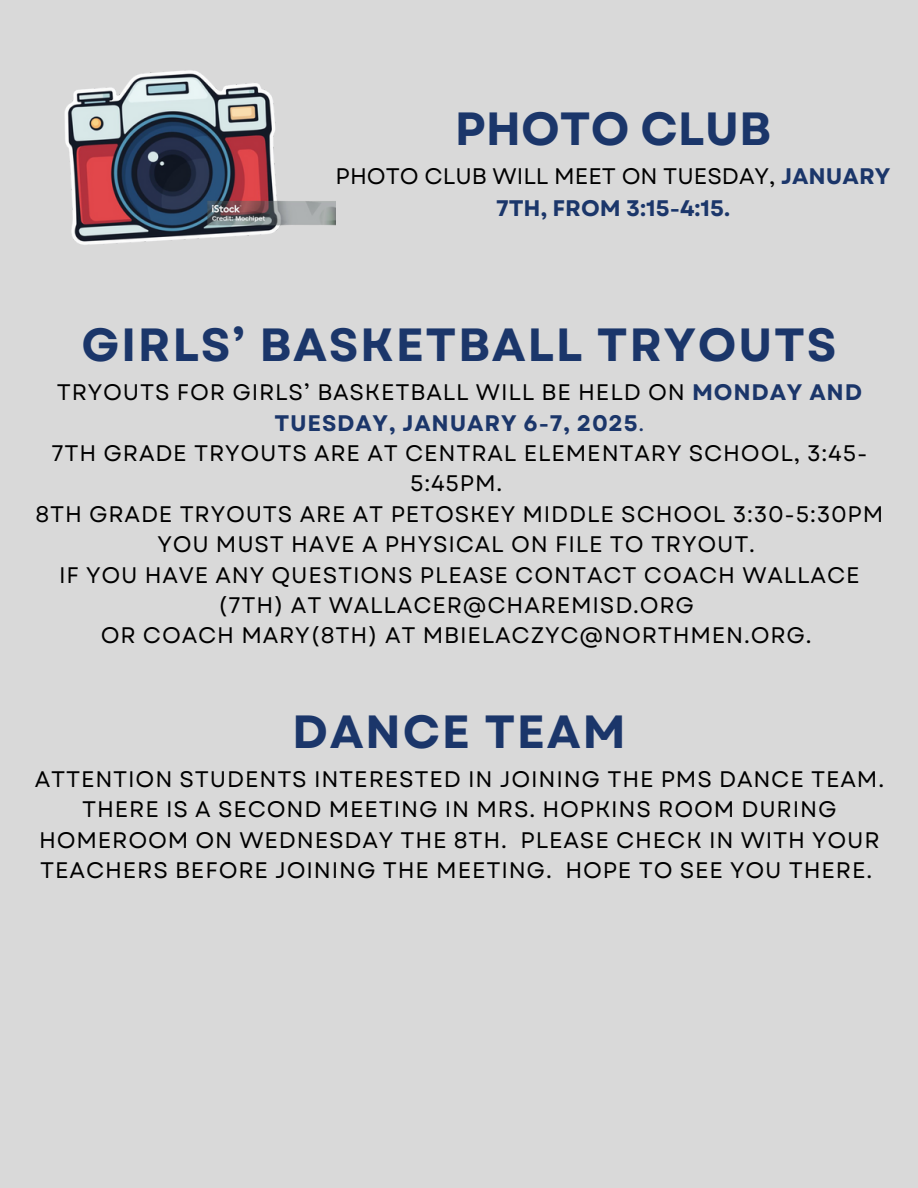
<style>
.page{position:relative;width:918px;height:1188px;background:#d9d9d9}
.page>*{position:absolute;margin:0;border:0;box-sizing:border-box;transform-origin:0 0}
.t1{font:700 46.5px "Garet";letter-spacing:.035em;color:#1b366a}
.t2{font:700 46.5px "Garet";color:#1b366a}
.t3{font:22.5px/30.3px "Garet";letter-spacing:.035em;color:#000;text-align:center}
.t4{font:22.5px/31.5px "Garet";color:#000;text-align:center}
.s1{font-weight:700;color:#1b366a}
.s2{color:#1b366a}
</style>
<div class="page">
<img style="left:64px;top:70px;width:272px;height:175px">
<p class="t2" style="left:455px;top:95px;width:318px">PHOTO CLUB</p>
<p class="t4" style="left:336px;top:161px;width:556px">PHOTO CLUB WILL MEET ON TUESDAY, <span class="s1">JANUARY<br>7TH, FROM 3:15-4:15.</span></p>
<h1 class="t1" style="left:81px;top:311px;width:757px">GIRLS’ BASKETBALL TRYOUTS</h1>
<h1 class="t3" style="left:35px;top:377px;width:849px">TRYOUTS FOR GIRLS’ BASKETBALL WILL BE HELD ON <span class="s1">MONDAY AND TUESDAY, JANUARY 6-7, 2025</span><span class="s2">.<br></span>7TH GRADE TRYOUTS ARE AT CENTRAL ELEMENTARY SCHOOL, 3:45- 5:45PM.<br>8TH GRADE TRYOUTS ARE AT PETOSKEY MIDDLE SCHOOL 3:30-5:30PM YOU MUST HAVE A PHYSICAL ON FILE TO TRYOUT.<br>IF YOU HAVE ANY QUESTIONS PLEASE CONTACT COACH WALLACE (7TH) AT WALLACER@CHAREMISD.ORG<br>OR COACH MARY(8TH) AT MBIELACZYC@NORTHMEN.ORG.</h1>
<h1 class="t1" style="left:292px;top:698px;width:335px">DANCE TEAM</h1>
<h1 class="t3" style="left:35px;top:764px;width:851px">ATTENTION STUDENTS INTERESTED IN JOINING THE PMS DANCE TEAM.<br>THERE IS A SECOND MEETING IN MRS. HOPKINS ROOM DURING HOMEROOM ON WEDNESDAY THE 8TH. PLEASE CHECK IN WITH YOUR TEACHERS BEFORE JOINING THE MEETING. HOPE TO SEE YOU THERE.</h1>
</div>
